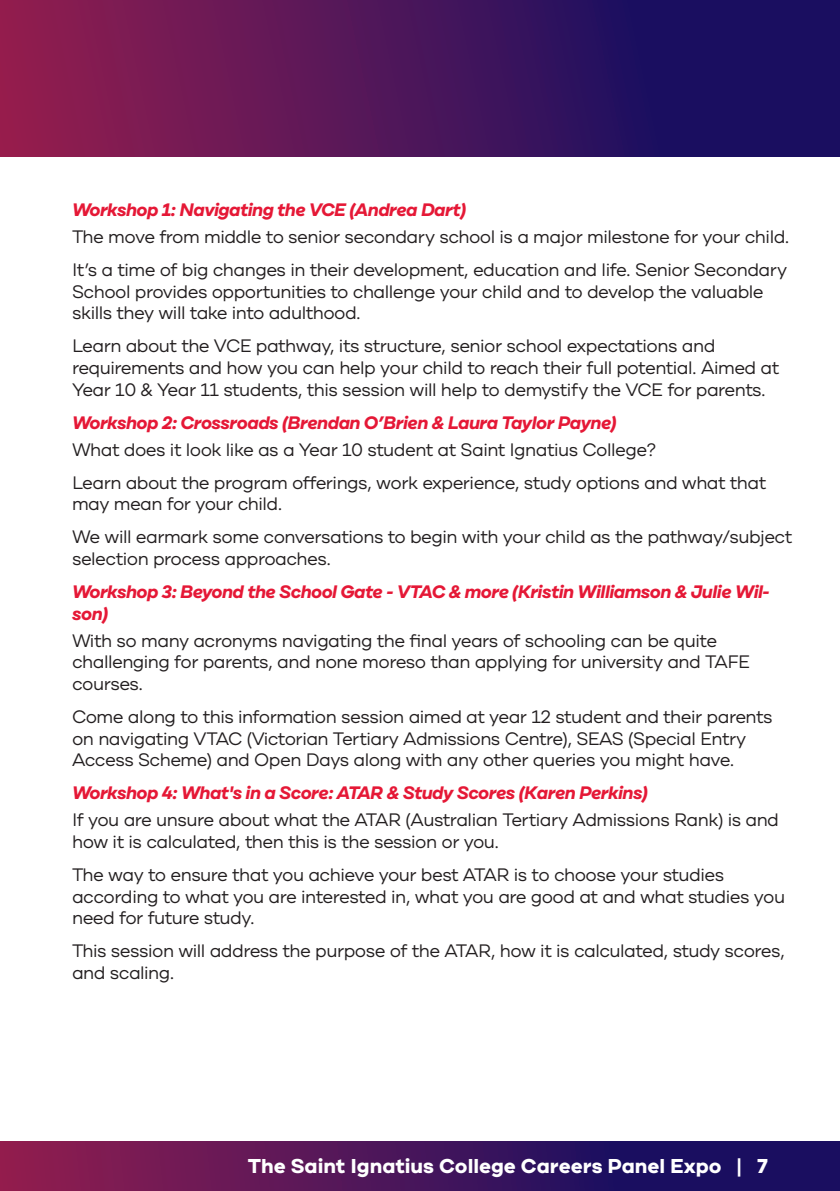
<style>
.page{position:relative;width:840px;height:1191px;background:#fff}
.page>*{position:absolute;margin:0;border:0;box-sizing:border-box;transform-origin:0 0}
.t1{font:700 20px "Cardium A";color:#fff}
.t2{font:18px/21.6px "Cardium A";letter-spacing:-.03em;color:#231f20}
.t3{font:italic 700 18px/21.6px "Cardium A";letter-spacing:-.03em;color:#e51836}
</style>
<div class="page">
<svg style="left:0;top:0;width:839px;height:156px;background:#4b1559"></svg>
<svg style="left:0;top:1141px;width:839px;height:50px;background:#48145a"></svg>
<p class="t3" style="left:72px;top:199px;width:395px">Workshop 1: Navigating the VCE (Andrea Dart)</p>
<p class="t2" style="left:72px;top:226px;width:718px">The move from middle to senior secondary school is a major milestone for your child.</p>
<p class="t2" style="left:72px;top:259px;width:716px">It’s a time of big changes in their development, education and life. Senior Secondary<br>School provides opportunities to challenge your child and to develop the valuable skills they will take into adulthood.</p>
<p class="t2" style="left:72px;top:335px;width:708px">Learn about the VCE pathway, its structure, senior school expectations and requirements and how you can help your child to reach their full potential. Aimed at<br>Year 10 &amp; Year 11 students, this session will help to demystify the VCE for parents.</p>
<p class="t3" style="left:72px;top:411px;width:545px">Workshop 2: Crossroads (Brendan O’Brien &amp; Laura Taylor Payne)</p>
<p class="t2" style="left:72px;top:439px;width:585px">What does it look like as a Year 10 student at Saint Ignatius College?</p>
<p class="t2" style="left:72px;top:472px;width:695px">Learn about the program offerings, work experience, study options and what that may mean for your child.</p>
<p class="t2" style="left:72px;top:526px;width:721px">We will earmark some conversations to begin with your child as the pathway/subject selection process approaches.</p>
<p class="t3" style="left:72px;top:581px;width:699px">Workshop 3: Beyond the School Gate - VTAC &amp; more (Kristin Williamson &amp; Julie Wil&shy;son)</p>
<p class="t2" style="left:72px;top:630px;width:679px">With so many acronyms navigating the final years of schooling can be quite challenging for parents, and none moreso than applying for university and TAFE courses.</p>
<p class="t2" style="left:72px;top:706px;width:701px">Come along to this information session aimed at year 12 student and their parents on navigating VTAC (Victorian Tertiary Admissions Centre), SEAS (Special Entry<br>Access Scheme) and Open Days along with any other queries you might have.</p>
<p class="t3" style="left:72px;top:782px;width:577px">Workshop 4: What's in a Score: ATAR &amp; Study Scores (Karen Perkins)</p>
<p class="t2" style="left:72px;top:809px;width:708px">If you are unsure about what the ATAR (Australian Tertiary Admissions Rank) is and how it is calculated, then this is the session or you.</p>
<p class="t2" style="left:72px;top:864px;width:714px">The way to ensure that you achieve your best ATAR is to choose your studies according to what you are interested in, what you are good at and what studies you need for future study.</p>
<p class="t2" style="left:72px;top:940px;width:714px">This session will address the purpose of the ATAR, how it is calculated, study scores, and scaling.</p>
<p class="t1" style="left:247px;top:1153px;width:521px">The Saint Ignatius College Careers Panel Expo | 7</p>
</div>
